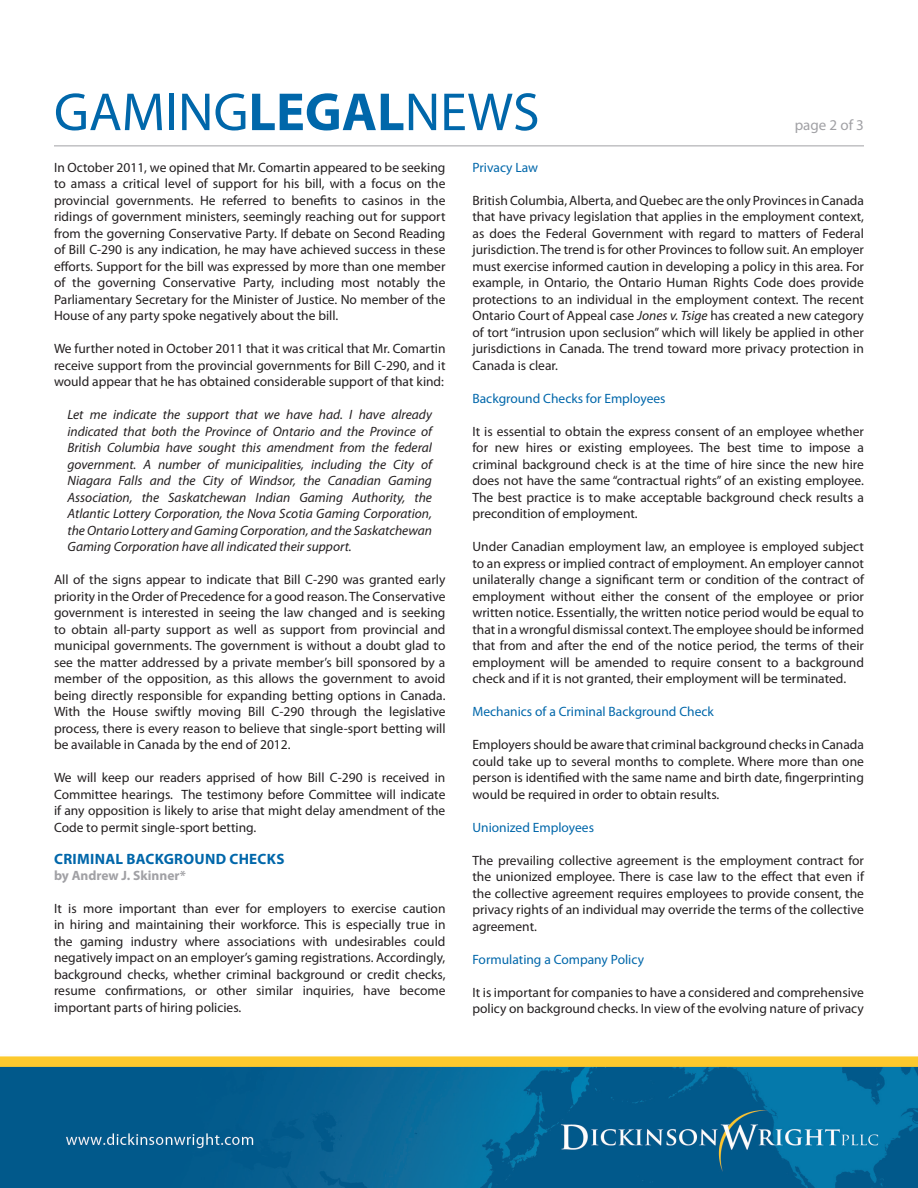
<style>
.page{position:relative;width:918px;height:1188px;background:#fff}
.page>*{position:absolute;margin:0;border:0;box-sizing:border-box;transform-origin:0 0}
.t1{font:54px "Myriad Pro";color:#0067aa}
.t2{font:700 15px "Myriad Pro";letter-spacing:.02em;color:#0067aa}
.t3{font:15px "Myriad Pro";color:#a1a1a5}
.t4{font:13.5px/16.5px "Myriad Pro";color:#231f20;text-align:justify}
.t5{font:italic 13.5px/16.5px "Myriad Pro";color:#231f20;text-align:justify}
.t6{font:13.5px "Myriad Pro";color:#0067aa}
.t7{font:700 13.5px "Myriad Pro";color:#a1a1a5}
.s1{font-weight:700}
.s2{font-style:italic}
</style>
<div class="page">
<img style="left:0;top:145px;width:918px;height:1043px">
<hr style="left:54px;top:146px;width:810px;height:1px;background:#a1a1a5">
<h1 class="t1" style="left:54px;top:79px;width:487px">GAMING<span class="s1">LEGAL</span>NEWS</h1>
<p class="t3" style="left:795px;top:116px;width:71px">page 2 of 3</p>
<p class="t4" style="left:54px;top:159px;width:393px">In October 2011, we opined that Mr. Comartin appeared to be seeking to amass a critical level of support for his bill, with a focus on the provincial governments. He referred to benefits to casinos in the ridings of government ministers, seemingly reaching out for support from the governing Conservative Party. If debate on Second Reading of Bill C-290 is any indication, he may have achieved success in these efforts. Support for the bill was expressed by more than one member of the governing Conservative Party, including most notably the Parliamentary Secretary for the Minister of Justice. No member of the House of any party spoke negatively about the bill.</p>
<p class="t4" style="left:54px;top:340px;width:393px">We further noted in October 2011 that it was critical that Mr. Comartin receive support from the provincial governments for Bill C-290, and it would appear that he has obtained considerable support of that kind:</p>
<p class="t5" style="left:68px;top:406px;width:366px">Let me indicate the support that we have had. I have already indicated that both the Province of Ontario and the Province of British Columbia have sought this amendment from the federal government. A number of municipalities, including the City of Niagara Falls and the City of Windsor, the Canadian Gaming Association, the Saskatchewan Indian Gaming Authority, the Atlantic Lottery Corporation, the Nova Scotia Gaming Corporation, the Ontario Lottery and Gaming Corporation, and the Saskatchewan Gaming Corporation have all indicated their support.</p>
<p class="t4" style="left:54px;top:571px;width:393px">All of the signs appear to indicate that Bill C-290 was granted early priority in the Order of Precedence for a good reason. The Conservative government is interested in seeing the law changed and is seeking to obtain all-party support as well as support from provincial and municipal governments. The government is without a doubt glad to see the matter addressed by a private member’s bill sponsored by a member of the opposition, as this allows the government to avoid being directly responsible for expanding betting options in Canada.<br>With the House swiftly moving Bill C-290 through the legislative process, there is every reason to believe that single-sport betting will be available in Canada by the end of 2012.</p>
<p class="t4" style="left:54px;top:769px;width:393px">We will keep our readers apprised of how Bill C-290 is received in Committee hearings. The testimony before Committee will indicate if any opposition is likely to arise that might delay amendment of the Code to permit single-sport betting.</p>
<p class="t2" style="left:54px;top:849px;width:232px">CRIMINAL BACKGROUND CHECKS</p>
<p class="t7" style="left:54px;top:867px;width:133px">by Andrew J. Skinner*</p>
<p class="t4" style="left:54px;top:900px;width:393px">It is more important than ever for employers to exercise caution in hiring and maintaining their workforce. This is especially true in the gaming industry where associations with undesirables could negatively impact on an employer’s gaming registrations. Accordingly, background checks, whether criminal background or credit checks, resume confirmations, or other similar inquiries, have become important parts of hiring policies.</p>
<p class="t6" style="left:472px;top:159px;width:67px">Privacy Law</p>
<p class="t4" style="left:472px;top:192px;width:393px">British Columbia, Alberta, and Quebec are the only Provinces in Canada that have privacy legislation that applies in the employment context, as does the Federal Government with regard to matters of Federal jurisdiction. The trend is for other Provinces to follow suit. An employer must exercise informed caution in developing a policy in this area. For example, in Ontario, the Ontario Human Rights Code does provide protections to an individual in the employment context. The recent Ontario Court of Appeal case <span class="s2">Jones v. Tsige</span> has created a new category of tort “intrusion upon seclusion” which will likely be applied in other jurisdictions in Canada. The trend toward more privacy protection in Canada is clear.</p>
<p class="t6" style="left:472px;top:390px;width:195px">Background Checks for Employees</p>
<p class="t4" style="left:472px;top:423px;width:393px">It is essential to obtain the express consent of an employee whether for new hires or existing employees. The best time to impose a criminal background check is at the time of hire since the new hire does not have the same “contractual rights” of an existing employee.<br>The best practice is to make acceptable background check results a precondition of employment.</p>
<p class="t4" style="left:472px;top:538px;width:393px">Under Canadian employment law, an employee is employed subject to an express or implied contract of employment. An employer cannot unilaterally change a significant term or condition of the contract of employment without either the consent of the employee or prior written notice. Essentially, the written notice period would be equal to that in a wrongful dismissal context. The employee should be informed that from and after the end of the notice period, the terms of their employment will be amended to require consent to a background check and if it is not granted, their employment will be terminated.</p>
<p class="t6" style="left:472px;top:703px;width:243px">Mechanics of a Criminal Background Check</p>
<p class="t4" style="left:472px;top:736px;width:393px">Employers should be aware that criminal background checks in Canada could take up to several months to complete. Where more than one person is identified with the same name and birth date, fingerprinting would be required in order to obtain results.</p>
<p class="t6" style="left:472px;top:819px;width:123px">Unionized Employees</p>
<p class="t4" style="left:472px;top:852px;width:393px">The prevailing collective agreement is the employment contract for the unionized employee. There is case law to the effect that even if the collective agreement requires employees to provide consent, the privacy rights of an individual may override the terms of the collective agreement.</p>
<p class="t6" style="left:472px;top:951px;width:173px">Formulating a Company Policy</p>
<p class="t4" style="left:472px;top:984px;width:393px">It is important for companies to have a considered and comprehensive policy on background checks. In view of the evolving nature of privacy</p>
</div>
